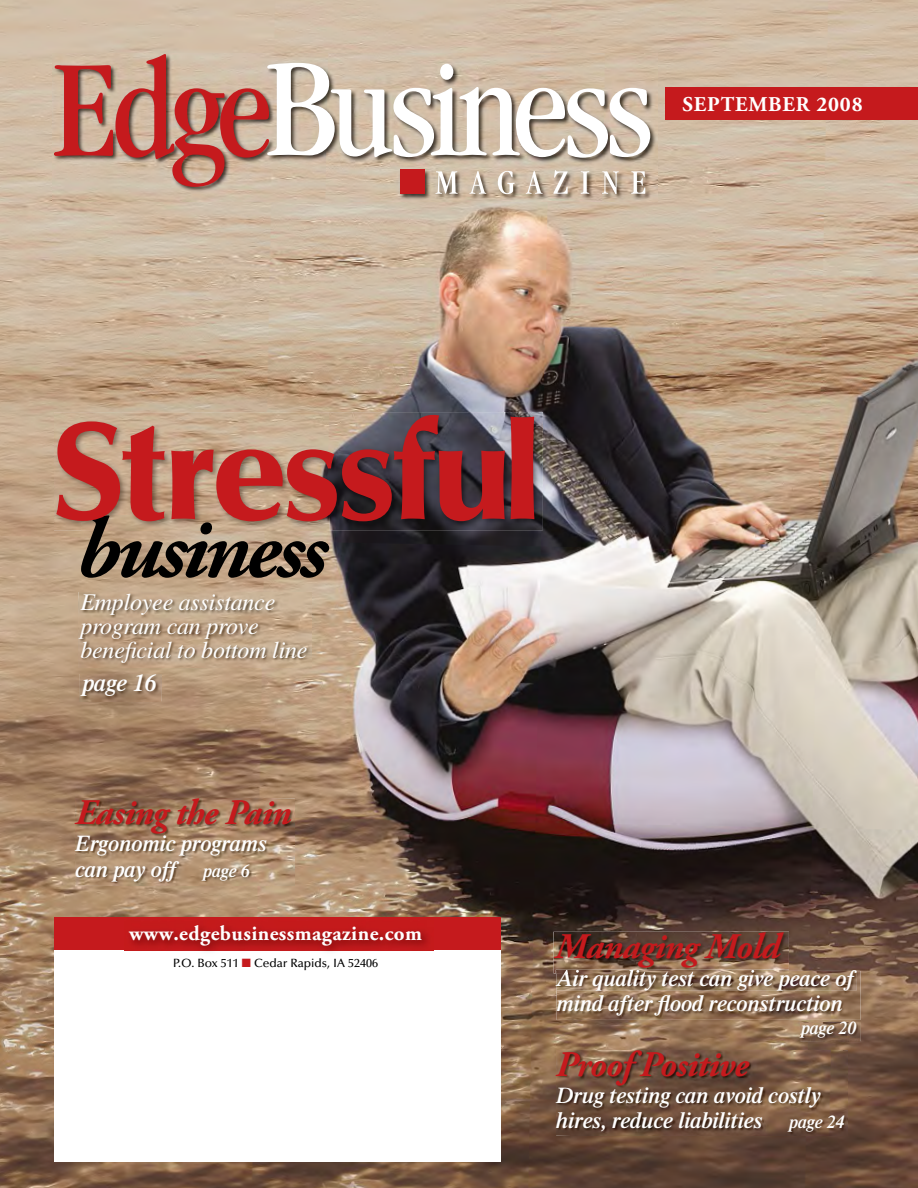
<style>
.page{position:relative;width:918px;height:1188px;background:#fff}
.page>*{position:absolute;margin:0;border:0;box-sizing:border-box;transform-origin:0 0}
.t1{font:900 139.5px "Optima LT Std";letter-spacing:-.05em;color:#c51a1d}
.t2{font:italic 700 85.5px "Adobe Garamond Pro";letter-spacing:-.05em;color:#000}
.t3{font:italic 700 36px "Adobe Garamond Pro";letter-spacing:-.02em;color:#c51a1d}
.t4{font:italic 24px/24px "Times LT Std";letter-spacing:-.01em;color:#fff}
.t5{font:italic 600 24px "Times LT Std";letter-spacing:-.01em;color:#fff}
.t6{font:italic 600 22.5px/25.5px "Times LT Std";letter-spacing:-.01em;color:#fff}
.t7{font:700 21px "Adobe Garamond Pro";letter-spacing:.02em;color:#fff}
.t8{font:700 21px "Adobe Garamond Pro";letter-spacing:.04em;color:#fff}
.t9{font:italic 600 18px "Times LT Std";letter-spacing:-.01em;color:#fff}
.t10{font:500 12px "Optima LT Std";color:#000}
.s1{font-size:18px}
.s2{color:#c51a1d}
</style>
<div class="page">
<img style="left:0;top:0;width:918px;height:1188px">
<div style="left:54px;top:949px;width:446px;height:213px;background:#fff"></div>
<div style="left:665px;top:87px;width:253px;height:32px;background:#c51a1d"></div>
<img style="left:52px;top:53px;width:606px;height:148px">
<svg style="left:54px;top:54px;width:596px;height:140px;background:#ccae9f"></svg>
<div style="left:400px;top:169px;width:25px;height:25px;background:#c51a1d"></div>
<img style="left:54px;top:412px;width:489px;height:118px">
<img style="left:301px;top:515px;width:28px;height:15px">
<img style="left:81px;top:515px;width:220px;height:15px">
<img style="left:78px;top:592px;width:234px;height:76px">
<img style="left:80px;top:674px;width:81px;height:27px">
<img style="left:75px;top:799px;width:220px;height:86px">
<div style="left:54px;top:918px;width:446px;height:32px;background:#c51a1d"></div>
<img style="left:125px;top:927px;width:308px;height:24px">
<img style="left:556px;top:1050px;width:292px;height:85px">
<img style="left:557px;top:971px;width:303px;height:49px">
<img style="left:557px;top:971px;width:300px;height:19px">
<img style="left:554px;top:932px;width:235px;height:41px">
<img style="left:656px;top:970px;width:133px;height:1px">
<img style="left:556px;top:970px;width:100px;height:3px">
<img style="left:656px;top:971px;width:133px;height:2px">
<img style="left:557px;top:971px;width:99px;height:2px">
<img style="left:800px;top:1022px;width:60px;height:19px">
<p class="t8" style="left:682px;top:91px;width:182px">SEPTEMBER 2008</p>
<p class="t1" style="left:50px;top:390px;width:494px">Stressful</p>
<p class="t2" style="left:76px;top:497px;width:252px">business</p>
<p class="t4" style="left:80px;top:590px;width:229px">Employee assistance program can prove beneficial to bottom line</p>
<p class="t5" style="left:82px;top:669px;width:75px">page 16</p>
<p class="t3" style="left:75px;top:791px;width:218px">Easing the Pain</p>
<p class="t6" style="left:75px;top:831px;width:193px">Ergonomic programs can pay off <span class="s1">page 6</span></p>
<p class="t7" style="left:129px;top:920px;width:294px">www.edgebusinessmagazine.com</p>
<p class="t10" style="left:173px;top:956px;width:207px">P.O. Box 511 <span class="s2">■</span> Cedar Rapids, IA 52406</p>
<p class="t3" style="left:555px;top:925px;width:227px">Managing Mold</p>
<p class="t6" style="left:556px;top:965px;width:299px">Air quality test can give peace of mind after flood reconstruction</p>
<p class="t9" style="left:801px;top:1017px;width:57px">page 20</p>
<p class="t3" style="left:556px;top:1042px;width:194px">Proof Positive</p>
<p class="t6" style="left:556px;top:1082px;width:290px">Drug testing can avoid costly hires, reduce liabilities <span class="s1">page 24</span></p>
</div>
